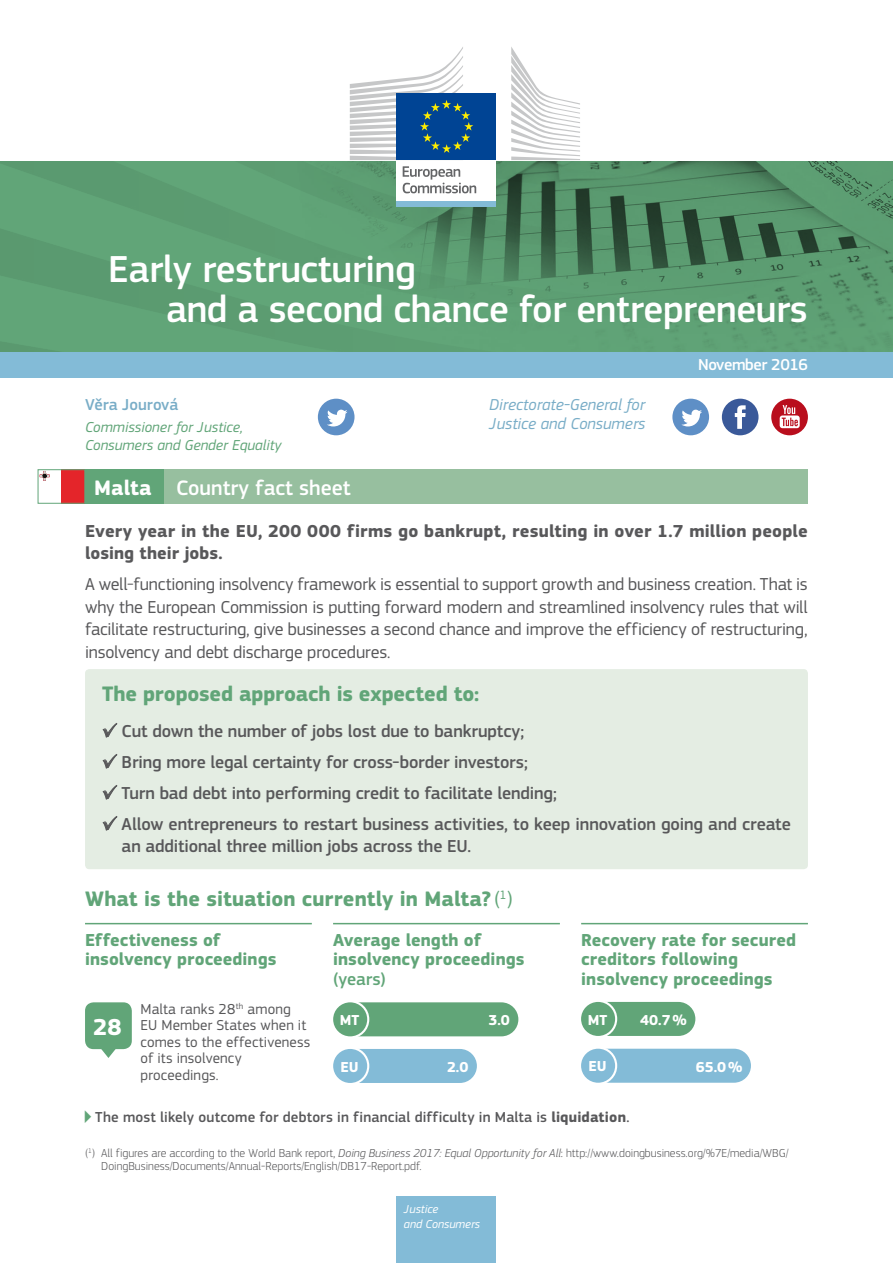
<style>
.page{position:relative;width:893px;height:1263px;background:#fff}
.page>*{position:absolute;margin:0;border:0;box-sizing:border-box;transform-origin:0 0}
.t1{font:500 39px/40.5px "EC Square Sans Pro";letter-spacing:-.01em;color:#fff}
.t2{font:700 24px "EC Square Sans Pro";color:#fff}
.t3{font:700 21.75px "EC Square Sans Pro";color:#61a578}
.t4{font:500 21.75px "EC Square Sans Pro";color:#fff}
.t5{font:18px/22.5px "EC Square Sans Pro";letter-spacing:-.01em;color:#58585a;text-align:justify}
.t6{font:500 18px/22.5px "EC Square Sans Pro";letter-spacing:-.01em;color:#58585a}
.t7{font:700 18px/19.5px "EC Square Sans Pro";letter-spacing:.005em;color:#61a578}
.t8{font:700 18px/22.5px "EC Square Sans Pro";letter-spacing:.01em;color:#58585a}
.t9{font:500 18px "EC Square Sans Pro";letter-spacing:-.005em;color:#61a578}
.t10{font:italic 16.5px/19.8px "EC Square Sans Pro";color:#79adc7}
.t11{font:500 16.5px "EC Square Sans Pro";letter-spacing:-.025em;color:#fff}
.t12{font:500 16.5px "EC Square Sans Pro";color:#79adc7}
.t13{font:15px/16.5px "EC Square Sans Pro";letter-spacing:.01em;color:#58585a}
.t14{font:500 15px "EC Square Sans Pro";letter-spacing:.01em;color:#58585a}
.t15{font:italic 15px/18px "EC Square Sans Pro";color:#61a578}
.t16{font:700 15px "EC Square Sans Pro";color:#fff}
.t17{font:300 12px/13.5px "EC Square Sans Pro";color:#58585a}
.t18{font:italic 12px/15px "EC Square Sans Pro";color:#fff}
.s1{font-weight:700}
.s2{font-size:19.5px}
.s3{font-weight:400}
.s4{font-size:18px;color:#61a578}
.s5{font-style:italic}
</style>
<div class="page">
<div style="left:397px;top:1196px;width:99px;height:67px;background:#83bbd7"></div>
<svg style="left:722px;top:399px;width:36px;height:36px"></svg>
<svg style="left:771px;top:399px;width:37px;height:36px"></svg>
<svg style="left:672px;top:399px;width:37px;height:36px"></svg>
<svg style="left:318px;top:399px;width:36px;height:36px"></svg>
<div style="left:85px;top:669px;width:723px;height:200px;background:#e4ede3;border-radius:4px"></div>
<div style="left:164px;top:469px;width:644px;height:34px;background:#97bf9f"></div>
<img style="left:0;top:161px;width:893px;height:191px">
<div style="left:0;top:352px;width:893px;height:25px;background:#83bbd7"></div>
<div style="left:64px;top:469px;width:100px;height:34px;background:#61a578"></div>
<svg style="left:102px;top:723px;width:16px;height:15px"></svg>
<svg style="left:102px;top:754px;width:16px;height:15px"></svg>
<svg style="left:102px;top:785px;width:16px;height:15px"></svg>
<svg style="left:102px;top:816px;width:16px;height:15px"></svg>
<hr style="left:333px;top:923px;width:227px;height:1px;background:#61a578">
<hr style="left:85px;top:923px;width:227px;height:1px;background:#61a578">
<hr style="left:581px;top:923px;width:227px;height:1px;background:#61a578">
<div style="left:359px;top:1049px;width:118px;height:34px;background:#83bbd7"></div>
<svg style="left:331px;top:1047px;width:38px;height:38px"></svg>
<div style="left:333px;top:1049px;width:34px;height:34px;background:#83bbd7;border-radius:50%"></div>
<div style="left:607px;top:1049px;width:144px;height:34px;background:#83bbd7"></div>
<svg style="left:579px;top:1046px;width:38px;height:39px"></svg>
<div style="left:581px;top:1049px;width:34px;height:34px;background:#83bbd7;border-radius:50%"></div>
<div style="left:359px;top:1002px;width:159px;height:34px;background:#61a578"></div>
<div style="left:607px;top:1002px;width:88px;height:34px;background:#61a578"></div>
<svg style="left:331px;top:1000px;width:38px;height:38px"></svg>
<svg style="left:579px;top:1000px;width:38px;height:38px"></svg>
<div style="left:333px;top:1002px;width:34px;height:34px;background:#61a578;border-radius:50%"></div>
<div style="left:581px;top:1002px;width:34px;height:34px;background:#61a578;border-radius:50%"></div>
<div style="left:85px;top:1002px;width:47px;height:47px;background:#61a578;border-radius:9px"></div>
<svg style="left:97px;top:1049px;width:23px;height:9px"></svg>
<div style="left:62px;top:469px;width:23px;height:34px;background:#e4252a"></div>
<svg style="left:40px;top:471px;width:10px;height:10px"></svg>
<div style="left:38px;top:469px;width:47px;height:34px;border:1px solid #61a578"></div>
<div style="left:397px;top:158px;width:99px;height:44px;background:#fff"></div>
<svg style="left:403px;top:166px;width:73px;height:27px"></svg>
<svg style="left:511px;top:47px;width:69px;height:113px"></svg>
<div style="left:397px;top:94px;width:99px;height:66px;background:#004494"></div>
<svg style="left:350px;top:47px;width:123px;height:113px"></svg>
<div style="left:397px;top:201px;width:99px;height:6px;background:#83bbd7"></div>
<h1 class="t1" style="left:166px;top:249px;width:643px;text-indent:-58px">Early restructuring<br>and a second chance for entrepreneurs</h1>
<p class="t12" style="left:85px;top:394px;width:95px">Věra Jourová</p>
<p class="t15" style="left:85px;top:418px;width:198px">Commissioner for Justice,<br>Consumers and Gender Equality</p>
<p class="t4" style="left:94px;top:475px;width:258px"><span class="s1">Malta</span> Country fact sheet</p>
<p class="t10" style="left:489px;top:394px;width:158px">Directorate-General for<br>Justice and Consumers</p>
<p class="t11" style="left:698px;top:355px;width:111px">November 2016</p>
<p class="t8" style="left:85px;top:520px;width:724px">Every year in the EU, 200 000 firms go bankrupt, resulting in over 1.7 million people losing their jobs.</p>
<p class="t5" style="left:85px;top:573px;width:724px">A well-functioning insolvency framework is essential to support growth and business creation. That is why the European Commission is putting forward modern and streamlined insolvency rules that will facilitate restructuring, give businesses a second chance and improve the efficiency of restructuring, insolvency and debt discharge procedures.</p>
<p class="t3" style="left:102px;top:681px;width:379px">The proposed approach is expected to:</p>
<p class="t6" style="left:102px;top:720px;width:424px"><span class="s2">✓</span> Cut down the number of jobs lost due to bankruptcy;</p>
<p class="t6" style="left:102px;top:751px;width:427px"><span class="s2">✓</span> Bring more legal certainty for cross-border investors;</p>
<p class="t6" style="left:102px;top:782px;width:456px"><span class="s2">✓</span> Turn bad debt into performing credit to facilitate lending;</p>
<p class="t6" style="left:122px;top:813px;width:671px;text-indent:-20px"><span class="s2">✓</span> Allow entrepreneurs to restart business activities, to keep innovation going and create an additional three million jobs across the EU.</p>
<p class="t3" style="left:85px;top:886px;width:429px">What is the situation currently in Malta? <span class="s3">(</span><sup>1</sup><span class="s3">)</span></p>
<p class="t7" style="left:85px;top:930px;width:193px">Effectiveness of insolvency proceedings</p>
<p class="t7" style="left:581px;top:930px;width:216px">Recovery rate for secured creditors following insolvency proceedings</p>
<p class="t7" style="left:333px;top:930px;width:193px">Average length of insolvency proceedings</p>
<p class="t9" style="left:333px;top:968px;width:54px">(years)</p>
<h2 class="t2" style="left:93px;top:1012px;width:30px">28</h2>
<p class="t13" style="left:141px;top:1000px;width:171px">Malta ranks 28<sup>th</sup> among<br>EU Member States when it comes to the effectiveness of its insolvency proceedings.</p>
<p class="t16" style="left:340px;top:1011px;width:21px">MT</p>
<p class="t16" style="left:488px;top:1011px;width:23px">3.0</p>
<p class="t16" style="left:588px;top:1011px;width:21px">MT</p>
<p class="t16" style="left:640px;top:1011px;width:48px">40.7%</p>
<p class="t16" style="left:341px;top:1058px;width:20px">EU</p>
<p class="t16" style="left:447px;top:1058px;width:23px">2.0</p>
<p class="t16" style="left:588px;top:1057px;width:20px">EU</p>
<p class="t16" style="left:696px;top:1058px;width:48px">65.0%</p>
<p class="t14" style="left:83px;top:1108px;width:548px"><span class="s4">▶</span>The most likely outcome for debtors in financial difficulty in Malta is <span class="s1">liquidation</span>.</p>
<p class="t17" style="left:101px;top:1146px;width:689px;text-indent:-16px">(<sup>1</sup>) All figures are according to the World Bank report, <span class="s5">Doing Business 2017: Equal Opportunity for All</span>: http://www.doingbusiness.org/%7E/media/WBG/<br>DoingBusiness/Documents/Annual-Reports/English/DB17-Report.pdf.</p>
<p class="t18" style="left:404px;top:1201px;width:78px">Justice<br>and Consumers</p>
</div>
